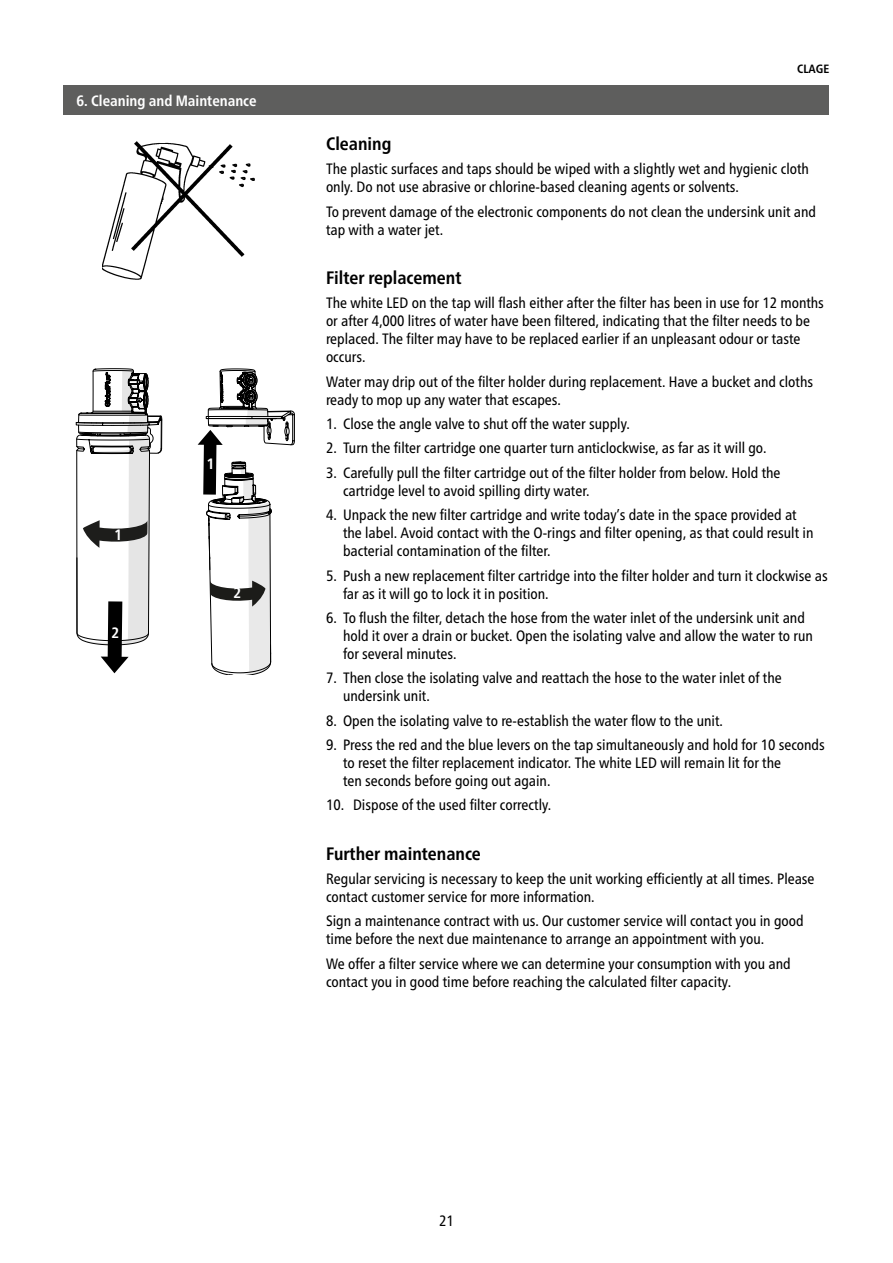
<style>
.page{position:relative;width:893px;height:1263px;background:#fff}
.page>*{position:absolute;margin:0;border:0;box-sizing:border-box;transform-origin:0 0}
.t1{font:700 condensed 18px "Frutiger Neue LTW1 G";color:#000}
.t2{font:condensed 15px/18px "Frutiger Neue LTW1 G";color:#000}
.t3{font:700 condensed 15px "Frutiger Neue LTW1 G";color:#fff}
.t4{font:700 condensed 12px "Frutiger Neue LTW1 G";color:#000}
</style>
<div class="page">
<div style="left:64px;top:85px;width:765px;height:30px;background:#5e5e5d"></div>
<img style="left:103px;top:141px;width:152px;height:139px">
<svg style="left:198px;top:368px;width:97px;height:306px"></svg>
<svg style="left:76px;top:368px;width:86px;height:305px"></svg>
<p class="t3" style="left:77px;top:92px;width:182px">6. Cleaning and Maintenance</p>
<p class="t3" style="left:114px;top:526px;width:9px">1</p>
<p class="t3" style="left:111px;top:624px;width:9px">2</p>
<p class="t3" style="left:207px;top:455px;width:9px">1</p>
<p class="t3" style="left:234px;top:584px;width:9px">2</p>
<p class="t4" style="left:797px;top:62px;width:34px">CLAGE</p>
<p class="t1" style="left:326px;top:133px;width:67px">Cleaning</p>
<p class="t2" style="left:326px;top:160px;width:484px">The plastic surfaces and taps should be wiped with a slightly wet and hygienic cloth only. Do not use abrasive or chlorine-based cleaning agents or solvents.</p>
<p class="t2" style="left:326px;top:202px;width:492px">To prevent damage of the electronic components do not clean the undersink unit and tap with a water jet.</p>
<p class="t1" style="left:326px;top:267px;width:137px">Filter replacement</p>
<p class="t2" style="left:326px;top:294px;width:499px">The white LED on the tap will flash either after the filter has been in use for 12 months or after 4,000 litres of water have been filtered, indicating that the filter needs to be replaced. The filter may have to be replaced earlier if an unpleasant odour or taste occurs.</p>
<p class="t2" style="left:326px;top:372px;width:489px">Water may drip out of the filter holder during replacement. Have a bucket and cloths ready to mop up any water that escapes.</p>
<p class="t2" style="left:326px;top:415px;width:305px">1. Close the angle valve to shut off the water supply.</p>
<p class="t2" style="left:326px;top:439px;width:442px">2. Turn the filter cartridge one quarter turn anticlockwise, as far as it will go.</p>
<p class="t2" style="left:343px;top:463px;width:439px;text-indent:-17px">3. Carefully pull the filter cartridge out of the filter holder from below. Hold the cartridge level to avoid spilling dirty water.</p>
<p class="t2" style="left:343px;top:506px;width:472px;text-indent:-17px">4. Unpack the new filter cartridge and write today’s date in the space provided at the label. Avoid contact with the O-rings and filter opening, as that could result in bacterial contamination of the filter.</p>
<p class="t2" style="left:343px;top:566px;width:486px;text-indent:-17px">5. Push a new replacement filter cartridge into the filter holder and turn it clockwise as far as it will go to lock it in position.</p>
<p class="t2" style="left:343px;top:609px;width:471px;text-indent:-17px">6. To flush the filter, detach the hose from the water inlet of the undersink unit and hold it over a drain or bucket. Open the isolating valve and allow the water to run for several minutes.</p>
<p class="t2" style="left:343px;top:669px;width:440px;text-indent:-17px">7. Then close the isolating valve and reattach the hose to the water inlet of the undersink unit.</p>
<p class="t2" style="left:326px;top:711px;width:398px">8. Open the isolating valve to re-establish the water flow to the unit.</p>
<p class="t2" style="left:343px;top:736px;width:483px;text-indent:-17px">9. Press the red and the blue levers on the tap simultaneously and hold for 10 seconds to reset the filter replacement indicator. The white LED will remain lit for the<br>ten seconds before going out again.</p>
<p class="t2" style="left:326px;top:796px;width:227px">10. Dispose of the used filter correctly.</p>
<p class="t1" style="left:326px;top:843px;width:156px">Further maintenance</p>
<p class="t2" style="left:326px;top:870px;width:490px">Regular servicing is necessary to keep the unit working efficiently at all times. Please contact customer service for more information.</p>
<p class="t2" style="left:326px;top:912px;width:479px">Sign a maintenance contract with us. Our customer service will contact you in good time before the next due maintenance to arrange an appointment with you.</p>
<p class="t2" style="left:326px;top:954px;width:466px">We offer a filter service where we can determine your consumption with you and contact you in good time before reaching the calculated filter capacity.</p>
<p class="t2" style="left:439px;top:1212px;width:16px">21</p>
</div>
